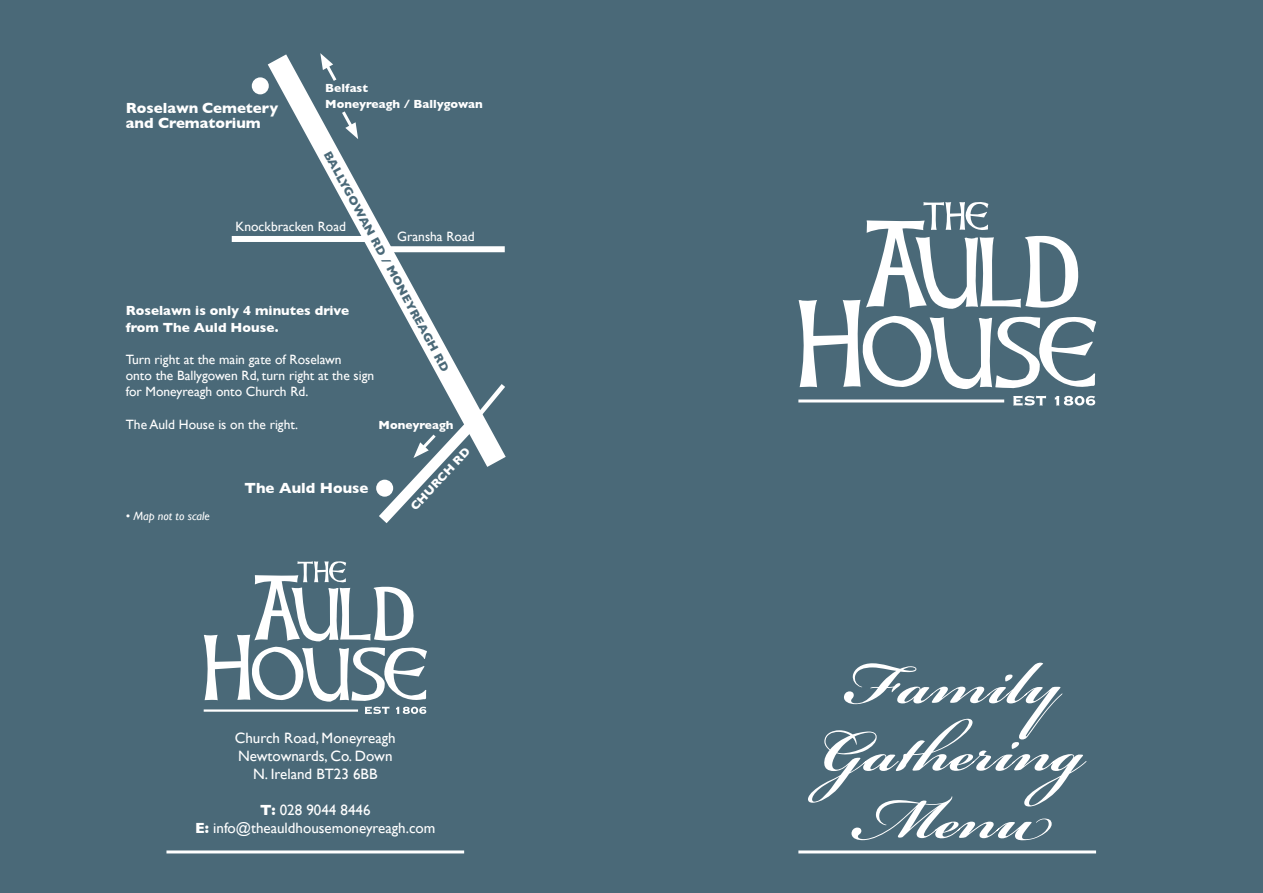
<style>
.page{position:relative;width:1263px;height:893px;background:#4a6978}
.page>*{position:absolute;margin:0;border:0;box-sizing:border-box;transform-origin:0 0}
.t1{font:15px/18px "Gill Sans";color:#fff;text-align:center}
.t2{font:700 15px/15px "Gill Sans";color:#fff}
.t3{font:13.5px/16.2px "Gill Sans";color:#fff}
.t4{font:700 13.5px/16.2px "Gill Sans";color:#fff}
.t5{font:700 12px/15.3px "Gill Sans";color:#fff}
.t6{font:700 12px "Gill Sans";color:#4a6978}
.t7{font:italic 12px "Gill Sans";color:#fff}
.s1{font-weight:700}
</style>
<div class="page">
<svg style="left:1013px;top:395px;width:82px;height:11px"></svg>
<svg style="left:798px;top:202px;width:298px;height:187px"></svg>
<hr style="left:798px;top:399px;width:206px;height:3px;background:#fff">
<hr style="left:798px;top:850px;width:298px;height:3px;background:#fff">
<svg style="left:808px;top:663px;width:279px;height:177px"></svg>
<hr style="left:166px;top:850px;width:298px;height:3px;background:#fff">
<svg style="left:204px;top:561px;width:223px;height:153px"></svg>
<hr style="left:204px;top:709px;width:154px;height:3px;background:#fff">
<svg style="left:251px;top:54px;width:254px;height:325px"></svg>
<svg style="left:320px;top:53px;width:19px;height:31px"></svg>
<svg style="left:339px;top:108px;width:19px;height:31px"></svg>
<div style="left:252px;top:77px;width:17px;height:17px;background:#fff;border-radius:50%"></div>
<svg style="left:376px;top:379px;width:130px;height:144px"></svg>
<div style="left:232px;top:236px;width:135px;height:6px;background:#fff"></div>
<div style="left:388px;top:246px;width:117px;height:6px;background:#fff"></div>
<p class="t2" style="left:126px;top:101px;width:154px">Roselawn Cemetery and Crematorium</p>
<p class="t5" style="left:325px;top:81px;width:159px">Belfast<br>Moneyreagh / Ballygowan</p>
<p class="t6" style="left:332px;top:149px;width:251px;rotate:61deg">BALLYGOWAN RD / MONEYREAGH RD</p>
<p class="t3" style="left:236px;top:218px;width:112px">Knockbracken Road</p>
<p class="t3" style="left:397px;top:228px;width:79px">Gransha Road</p>
<p class="t4" style="left:126px;top:303px;width:225px">Roselawn is only 4 minutes drive from The Auld House.</p>
<p class="t3" style="left:126px;top:351px;width:250px">Turn right at the main gate of Roselawn<br>onto the Ballygowen Rd, turn right at the sign for Moneyreagh onto Church Rd.</p>
<p class="t3" style="left:126px;top:416px;width:174px">The Auld House is on the right.</p>
<p class="t5" style="left:379px;top:417px;width:76px">Moneyreagh</p>
<p class="t7" style="left:126px;top:509px;width:85px">• Map not to scale</p>
<p class="t2" style="left:245px;top:481px;width:125px">The Auld House</p>
<p class="t5" style="left:407px;top:503px;width:82px;rotate:-47deg">CHURCH RD</p>
<p class="t1" style="left:235px;top:729px;width:162px">Church Road, Moneyreagh<br>Newtownards, Co. Down<br>N. Ireland BT23 6BB</p>
<p class="t1" style="left:195px;top:801px;width:242px"><span class="s1">T:</span> 028 9044 8446<br><span class="s1">E:</span> info@theauldhousemoneyreagh.com</p>
</div>
